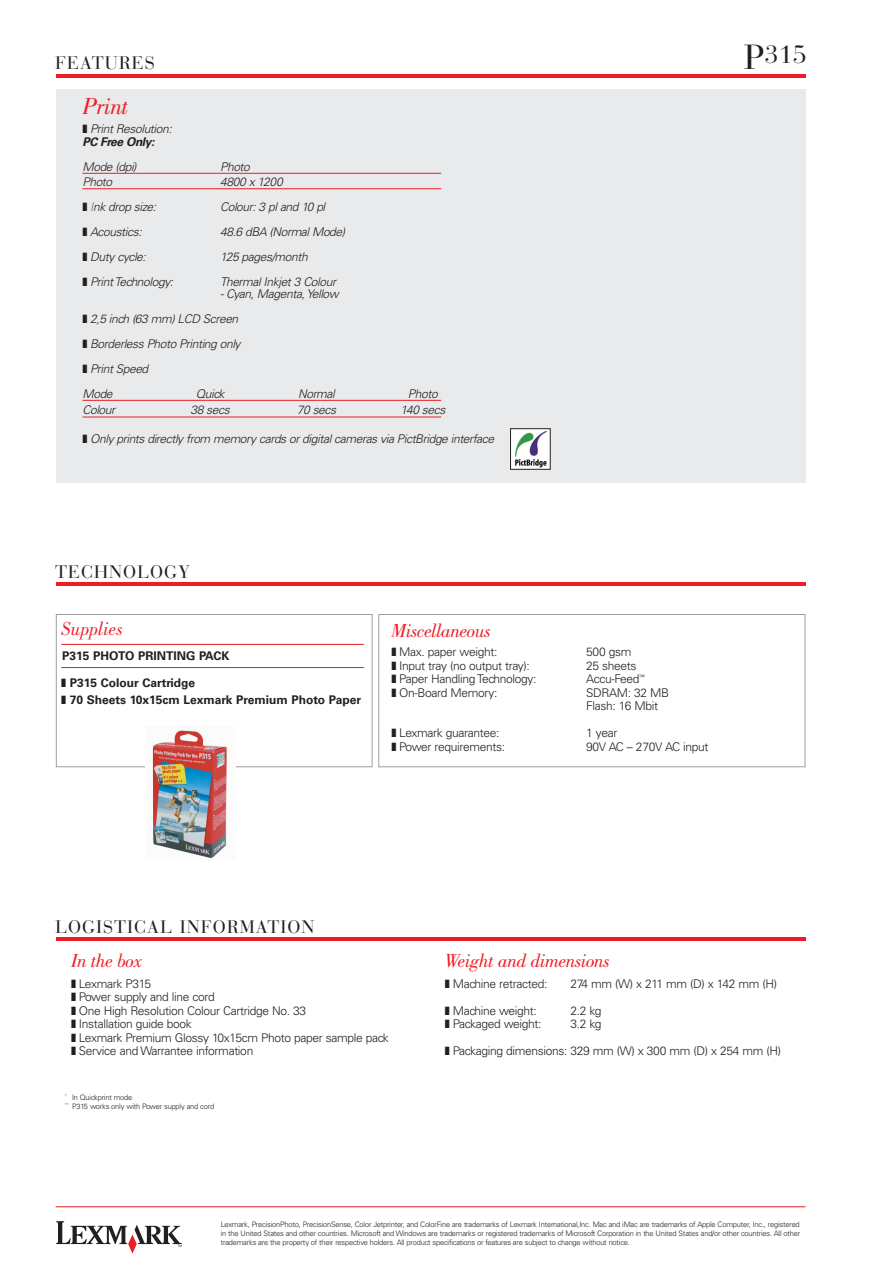
<style>
.page{position:relative;width:893px;height:1263px;background:#fff}
.page>*{position:absolute;margin:0;border:0;box-sizing:border-box;transform-origin:0 0}
.t1{font:25.05px "Bauer Bodoni";color:#231f1f}
.t2{font:italic 24px "Bodoni";letter-spacing:-.02em;color:#ee1c24}
.t3{font:italic 19.5px "Bodoni";letter-spacing:-.025em;color:#ee1c24}
.t4{font:italic 19.5px "Bodoni";color:#ee1c24}
.t5{font:18px "Bauer Bodoni";letter-spacing:.055em;color:#231f1f}
.t6{font:300 12px/13.5px "Univers";letter-spacing:-.03em;color:#231f1f}
.t7{font:italic 300 12px/24.9px "Univers";letter-spacing:-.035em;color:#231f1f}
.t8{font:700 12px/16.5px "Univers";color:#231f1f}
.t9{font:300 7.5px/9px "Univers";letter-spacing:-.03em;color:#231f1f;text-align:justify}
.s1{font-weight:700}
.s2{color:#6c6d70}
.s3{font-size:34.65px}
</style>
<div class="page">
<div style="left:56px;top:614px;width:316px;height:153px;border:1px solid #9c9fa1"></div>
<hr style="left:61px;top:644px;width:303px;height:1px;background:#ee1c24">
<hr style="left:61px;top:667px;width:303px;height:1px;background:#ee1c24">
<div style="left:378px;top:614px;width:427px;height:153px;border:1px solid #9c9fa1"></div>
<div style="left:56px;top:89px;width:749px;height:393px;background:#e9eaeb"></div>
<hr style="left:56px;top:937px;width:749px;height:4px;background:#ee1c24">
<hr style="left:56px;top:74px;width:749px;height:4px;background:#ee1c24">
<hr style="left:56px;top:1206px;width:749px;height:1px;background:#ee1c24">
<hr style="left:82px;top:173px;width:359px;height:1px;background:#ee1c24">
<hr style="left:82px;top:188px;width:359px;height:1px;background:#ee1c24">
<hr style="left:82px;top:400px;width:359px;height:1px;background:#ee1c24">
<hr style="left:82px;top:417px;width:359px;height:1px;background:#ee1c24">
<svg style="left:56px;top:1221px;width:126px;height:32px"></svg>
<hr style="left:56px;top:582px;width:749px;height:4px;background:#ee1c24">
<img style="left:145px;top:730px;width:91px;height:129px">
<img style="left:512px;top:430px;width:36px;height:38px">
<div style="left:510px;top:428px;width:40px;height:42px;border:1px solid #231f1f"></div>
<h3 class="t5" style="left:55px;top:56px;width:101px">FEATURES</h3>
<h2 class="t2" style="left:82px;top:97px;width:48px">Print</h2>
<p class="t7" style="left:82px;top:124px;width:91px;line-height:12.5px">❚ Print Resolution:<br><span class="s1">PC Free Only:</span></p>
<p class="t7" style="left:82px;top:155px;width:56px">Mode (dpi)</p>
<p class="t7" style="left:220px;top:155px;width:31px">Photo</p>
<p class="t7" style="left:82px;top:170px;width:31px">Photo</p>
<p class="t7" style="left:220px;top:170px;width:64px">4800 x 1200</p>
<p class="t7" style="left:82px;top:195px;width:75px">❚ <span class="s2">I</span>nk drop size:</p>
<p class="t7" style="left:220px;top:195px;width:107px">Colour: 3 pl and 10 pl</p>
<p class="t7" style="left:82px;top:220px;width:61px">❚ Acoustics:</p>
<p class="t7" style="left:220px;top:220px;width:126px">48.6 dBA (Normal Mode)</p>
<p class="t7" style="left:82px;top:245px;width:65px">❚ Duty cycle:</p>
<p class="t7" style="left:220px;top:245px;width:89px">125 pages/month</p>
<p class="t7" style="left:82px;top:270px;width:92px">❚ Print Technology:</p>
<p class="t7" style="left:220px;top:270px;width:117px">Thermal Inkjet 3 Colour</p>
<p class="t7" style="left:82px;top:282px;width:258px;text-indent:137px">- Cyan, Magenta, Yellow ❚ 2,5 inch (63 mm) LCD Screen<br>❚ Borderless Photo Printing only<br>❚ Print Speed<br>Mode</p>
<p class="t7" style="left:196px;top:382px;width:30px">Quick</p>
<p class="t7" style="left:298px;top:382px;width:38px">Normal</p>
<p class="t7" style="left:408px;top:382px;width:31px">Photo</p>
<p class="t7" style="left:82px;top:399px;width:34px">Colour</p>
<p class="t7" style="left:190px;top:399px;width:41px">38 secs</p>
<p class="t7" style="left:297px;top:399px;width:41px">70 secs</p>
<p class="t7" style="left:400px;top:399px;width:46px">140 secs</p>
<p class="t7" style="left:82px;top:428px;width:413px">❚ Only prints directly from memory cards or digital cameras via PictBridge interface</p>
<h1 class="t1" style="left:743px;top:45px;width:64px"><span class="s3">P</span>315</h1>
<h3 class="t5" style="left:55px;top:565px;width:137px">TECHNOLOGY</h3>
<h3 class="t4" style="left:61px;top:622px;width:63px">Supplies</h3>
<p class="t8" style="left:62px;top:649px;width:169px">P315 PHOTO PRINTING PACK</p>
<p class="t8" style="left:61px;top:676px;width:301px">❚ P315 Colour Cartridge<br>❚ 70 Sheets 10x15cm Lexmark Premium Photo Paper</p>
<h3 class="t3" style="left:391px;top:623px;width:101px">Miscellaneous</h3>
<p class="t6" style="left:391px;top:646px;width:107px">❚ Max. paper weight:</p>
<p class="t6" style="left:586px;top:646px;width:47px">500 gsm</p>
<p class="t6" style="left:391px;top:660px;width:140px">❚ Input tray (no output tray):</p>
<p class="t6" style="left:586px;top:660px;width:52px">25 sheets</p>
<p class="t6" style="left:391px;top:673px;width:146px">❚ Paper Handling Technology:</p>
<p class="t6" style="left:586px;top:673px;width:60px">Accu-Feed<sup>™</sup></p>
<p class="t6" style="left:391px;top:687px;width:107px">❚ On-Board Memory:</p>
<p class="t6" style="left:586px;top:687px;width:85px">SDRAM: 32 MB<br>Flash: 16 Mbit</p>
<p class="t6" style="left:391px;top:727px;width:109px">❚ Lexmark guarantee:</p>
<p class="t6" style="left:586px;top:727px;width:33px">1 year</p>
<p class="t6" style="left:391px;top:741px;width:115px">❚ Power requirements:</p>
<p class="t6" style="left:586px;top:741px;width:124px">90V AC – 270V AC input</p>
<h3 class="t5" style="left:55px;top:920px;width:261px">LOGISTICAL INFORMATION</h3>
<h3 class="t3" style="left:71px;top:954px;width:73px">In the box</h3>
<p class="t6" style="left:71px;top:978px;width:319px">❚ Lexmark P315<br>❚ Power supply and line cord<br>❚ One High Resolution Colour Cartridge No. 33<br>❚ Installation guide book<br>❚ Lexmark Premium Glossy 10x15cm Photo paper sample pack ❚ Service and Warrantee information</p>
<p class="t9" style="left:65px;top:1093px;width:151px"><sup>*</sup> In Quickprint mode<br><sup>**</sup> P315 works only with Power supply and cord</p>
<h3 class="t3" style="left:445px;top:954px;width:166px">Weight and dimensions</h3>
<p class="t6" style="left:445px;top:978px;width:104px">❚ Machine retracted:</p>
<p class="t6" style="left:570px;top:978px;width:208px">274 mm (W) x 211 mm (D) x 142 mm (H)</p>
<p class="t6" style="left:445px;top:1005px;width:93px">❚ Machine weight:</p>
<p class="t6" style="left:570px;top:1005px;width:33px">2.2 kg</p>
<p class="t6" style="left:445px;top:1019px;width:98px">❚ Packaged weight:</p>
<p class="t6" style="left:570px;top:1019px;width:33px">3.2 kg</p>
<p class="t6" style="left:445px;top:1046px;width:337px">❚ Packaging dimensions: 329 mm (W) x 300 mm (D) x 254 mm (H)</p>
<p class="t9" style="left:221px;top:1221px;width:581px">Lexmark, PrecisionPhoto, PrecisionSense, Color Jetprinter, and ColorFine are trademarks of Lexmark International,Inc. Mac and iMac are trademarks of Apple Computer, Inc., registered in the United States and other countries. Microsoft and Windows are trademarks or registered trademarks of Microsoft Corporation in the United States and/or other countries. All other trademarks are the property of their respective holders. All product specifications or features are subject to change without notice.</p>
</div>
